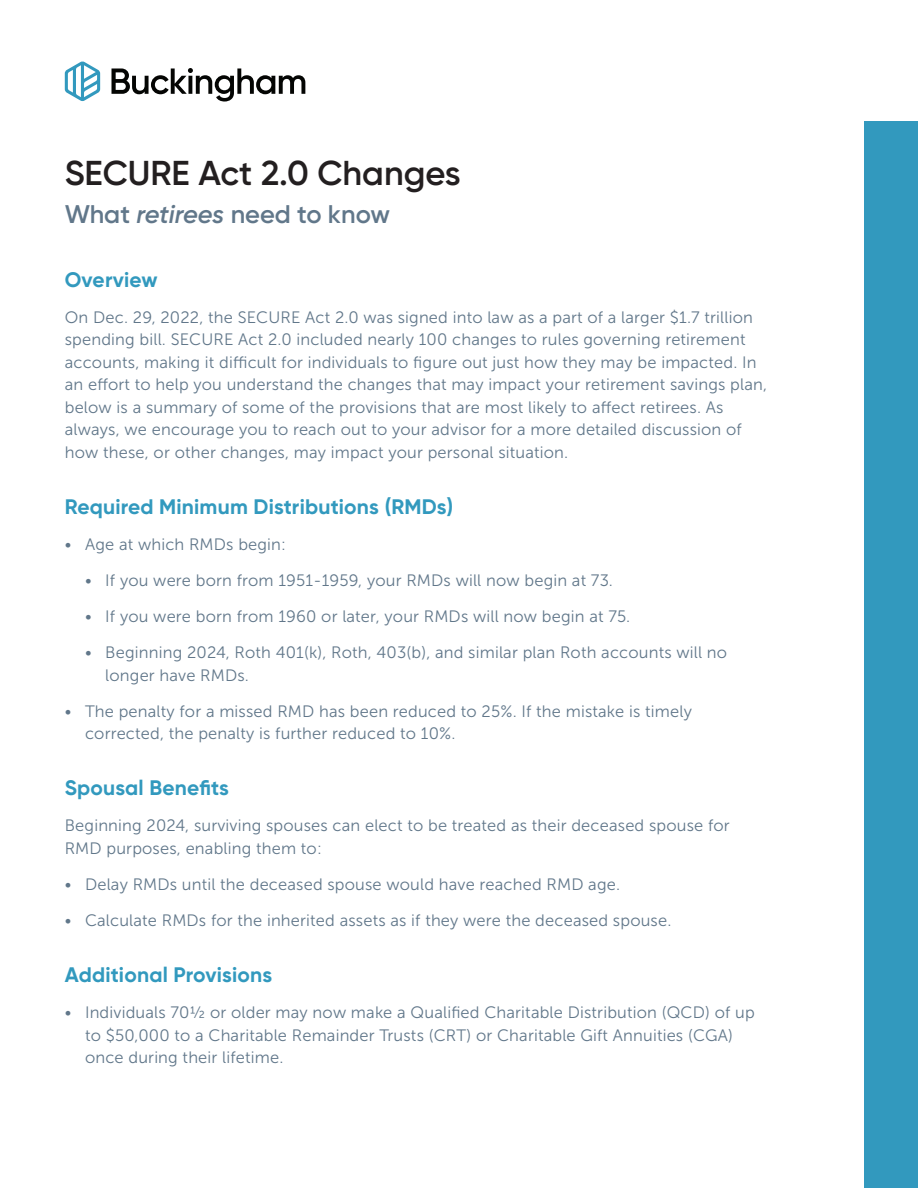
<style>
.page{position:relative;width:918px;height:1188px;background:#fff}
.page>*{position:absolute;margin:0;border:0;box-sizing:border-box;transform-origin:0 0}
.Headline{font:600 34.5px "Gilroy";color:#231f20}
.Headline-2{font:600 25.5px "Gilroy";color:#61778a}
.Body_Text{font:700 21px "Gilroy";letter-spacing:.01em;color:#3299be}
.Body_Text-2{font:16.5px/22.5px "Museo Sans 300";letter-spacing:.01em;color:#61778a}
.s1{font-style:italic}
</style>
<div class="page">
<div style="left:864px;top:122px;width:54px;height:1066px;background:#3299be"></div>
<svg style="left:112px;top:68px;width:193px;height:34px"></svg>
<svg style="left:65px;top:61px;width:35px;height:40px"></svg>
<p class="Headline" style="left:65px;top:152px;width:397px">SECURE Act 2.0 Changes</p>
<p class="Headline-2" style="left:65px;top:198px;width:327px">What <span class="s1">retirees</span> need to know</p>
<p class="Body_Text" style="left:65px;top:266px;width:94px">Overview</p>
<p class="Body_Text-2" style="left:65px;top:306px;width:704px">On Dec. 29, 2022, the SECURE Act 2.0 was signed into law as a part of a larger $1.7 trillion spending bill. SECURE Act 2.0 included nearly 100 changes to rules governing retirement accounts, making it difficult for individuals to figure out just how they may be impacted. In an effort to help you understand the changes that may impact your retirement savings plan, below is a summary of some of the provisions that are most likely to affect retirees. As always, we encourage you to reach out to your advisor for a more detailed discussion of how these, or other changes, may impact your personal situation.</p>
<p class="Body_Text" style="left:65px;top:494px;width:390px">Required Minimum Distributions (RMDs)</p>
<p class="Body_Text-2" style="left:65px;top:533px;width:223px">• Age at which RMDs begin:</p>
<p class="Body_Text-2" style="left:85px;top:569px;width:529px">• If you were born from 1951-1959, your RMDs will now begin at 73.</p>
<p class="Body_Text-2" style="left:85px;top:605px;width:547px">• If you were born from 1960 or later, your RMDs will now begin at 75.</p>
<p class="Body_Text-2" style="left:105px;top:641px;width:623px;text-indent:-20px">• Beginning 2024, Roth 401(k), Roth, 403(b), and similar plan Roth accounts will no longer have RMDs.</p>
<p class="Body_Text-2" style="left:85px;top:700px;width:608px;text-indent:-20px">• The penalty for a missed RMD has been reduced to 25%. If the mistake is timely corrected, the penalty is further reduced to 10%.</p>
<p class="Body_Text" style="left:65px;top:775px;width:166px">Spousal Benefits</p>
<p class="Body_Text-2" style="left:65px;top:814px;width:667px">Beginning 2024, surviving spouses can elect to be treated as their deceased spouse for<br>RMD purposes, enabling them to:</p>
<p class="Body_Text-2" style="left:65px;top:873px;width:557px">• Delay RMDs until the deceased spouse would have reached RMD age.</p>
<p class="Body_Text-2" style="left:65px;top:909px;width:608px">• Calculate RMDs for the inherited assets as if they were the deceased spouse.</p>
<p class="Body_Text" style="left:65px;top:962px;width:209px">Additional Provisions</p>
<p class="Body_Text-2" style="left:85px;top:1001px;width:671px;text-indent:-20px">• Individuals 70½ or older may now make a Qualified Charitable Distribution (QCD) of up to $50,000 to a Charitable Remainder Trusts (CRT) or Charitable Gift Annuities (CGA) once during their lifetime.</p>
</div>
